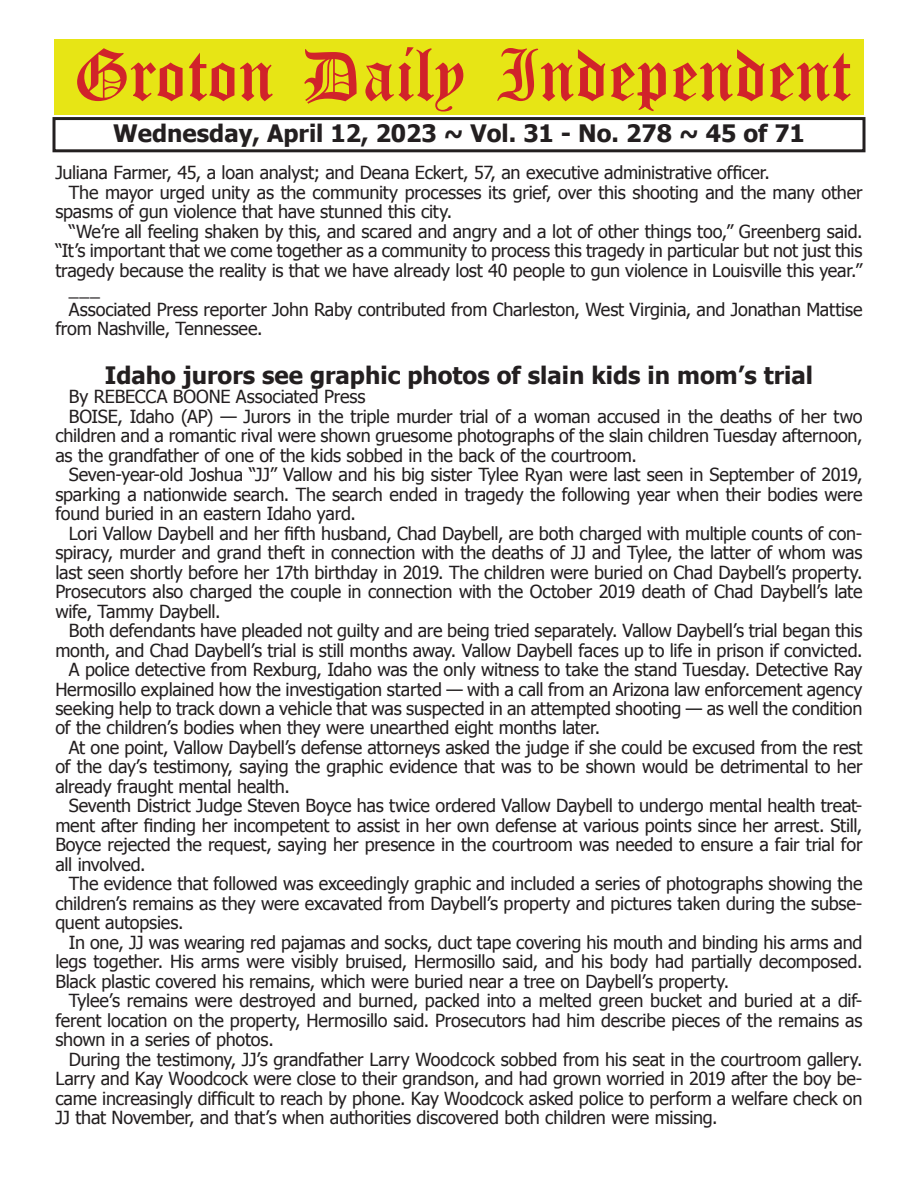
<style>
.page{position:relative;width:918px;height:1188px;background:#fff}
.page>*{position:absolute;margin:0;border:0;box-sizing:border-box;transform-origin:0 0}
.t1{font:54px "Old English Five";color:#d1232a}
.t2{font:700 24px "Tahoma";color:#231f20}
.t3{font:18px "Tahoma";letter-spacing:-.01em;color:#231f20}
</style>
<div class="page">
<div style="left:52px;top:117px;width:814px;height:35px;border:3px solid #231f20"></div>
<div style="left:54px;top:40px;width:810px;height:75px;background:#e7e515"></div>
<h1 class="t1" style="left:73px;top:50px;width:779px">Groton Daily Independent</h1>
<h2 class="t2" style="left:113px;top:116px;width:693px">Wednesday, April 12, 2023 ~ Vol. 31 - No. 278 ~ 45 of 71</h2>
<p class="t3" style="left:55px;top:161px;width:716px">Juliana Farmer, 45, a loan analyst; and Deana Eckert, 57, an executive administrative officer.</p>
<p class="t3" style="left:69px;top:180px;width:795px">The mayor urged unity as the community processes its grief, over this shooting and the many other</p>
<p class="t3" style="left:55px;top:200px;width:398px">spasms of gun violence that have stunned this city.</p>
<p class="t3" style="left:69px;top:219px;width:795px">“We’re all feeling shaken by this, and scared and angry and a lot of other things too,” Greenberg said.</p>
<p class="t3" style="left:55px;top:239px;width:809px">“It’s important that we come together as a community to process this tragedy in particular but not just this</p>
<p class="t3" style="left:55px;top:258px;width:809px">tragedy because the reality is that we have already lost 40 people to gun violence in Louisville this year.”</p>
<p class="t3" style="left:69px;top:278px;width:33px">___</p>
<p class="t3" style="left:69px;top:297px;width:795px">Associated Press reporter John Raby contributed from Charleston, West Virginia, and Jonathan Mattise</p>
<p class="t3" style="left:55px;top:317px;width:209px">from Nashville, Tennessee.</p>
<h2 class="t2" style="left:105px;top:358px;width:710px">Idaho jurors see graphic photos of slain kids in mom’s trial</h2>
<p class="t3" style="left:69px;top:384px;width:298px">By REBECCA BOONE Associated Press</p>
<p class="t3" style="left:69px;top:404px;width:795px">BOISE, Idaho (AP) — Jurors in the triple murder trial of a woman accused in the deaths of her two</p>
<p class="t3" style="left:55px;top:423px;width:809px">children and a romantic rival were shown gruesome photographs of the slain children Tuesday afternoon,</p>
<p class="t3" style="left:55px;top:443px;width:583px">as the grandfather of one of the kids sobbed in the back of the courtroom.</p>
<p class="t3" style="left:69px;top:462px;width:795px">Seven-year-old Joshua “JJ” Vallow and his big sister Tylee Ryan were last seen in September of 2019,</p>
<p class="t3" style="left:55px;top:482px;width:809px">sparking a nationwide search. The search ended in tragedy the following year when their bodies were</p>
<p class="t3" style="left:55px;top:501px;width:302px">found buried in an eastern Idaho yard.</p>
<p class="t3" style="left:69px;top:521px;width:795px">Lori Vallow Daybell and her fifth husband, Chad Daybell, are both charged with multiple counts of con-</p>
<p class="t3" style="left:55px;top:540px;width:809px">spiracy, murder and grand theft in connection with the deaths of JJ and Tylee, the latter of whom was</p>
<p class="t3" style="left:55px;top:560px;width:809px">last seen shortly before her 17th birthday in 2019. The children were buried on Chad Daybell’s property.</p>
<p class="t3" style="left:55px;top:579px;width:809px">Prosecutors also charged the couple in connection with the October 2019 death of Chad Daybell’s late</p>
<p class="t3" style="left:55px;top:599px;width:167px">wife, Tammy Daybell.</p>
<p class="t3" style="left:69px;top:618px;width:795px">Both defendants have pleaded not guilty and are being tried separately. Vallow Daybell’s trial began this</p>
<p class="t3" style="left:55px;top:638px;width:809px">month, and Chad Daybell’s trial is still months away. Vallow Daybell faces up to life in prison if convicted.</p>
<p class="t3" style="left:69px;top:657px;width:795px">A police detective from Rexburg, Idaho was the only witness to take the stand Tuesday. Detective Ray</p>
<p class="t3" style="left:55px;top:677px;width:809px">Hermosillo explained how the investigation started — with a call from an Arizona law enforcement agency</p>
<p class="t3" style="left:55px;top:696px;width:809px">seeking help to track down a vehicle that was suspected in an attempted shooting — as well the condition</p>
<p class="t3" style="left:55px;top:716px;width:546px">of the children’s bodies when they were unearthed eight months later.</p>
<p class="t3" style="left:69px;top:735px;width:795px">At one point, Vallow Daybell’s defense attorneys asked the judge if she could be excused from the rest</p>
<p class="t3" style="left:55px;top:755px;width:809px">of the day’s testimony, saying the graphic evidence that was to be shown would be detrimental to her</p>
<p class="t3" style="left:55px;top:774px;width:236px">already fraught mental health.</p>
<p class="t3" style="left:69px;top:794px;width:795px">Seventh District Judge Steven Boyce has twice ordered Vallow Daybell to undergo mental health treat-</p>
<p class="t3" style="left:55px;top:813px;width:809px">ment after finding her incompetent to assist in her own defense at various points since her arrest. Still,</p>
<p class="t3" style="left:55px;top:833px;width:809px">Boyce rejected the request, saying her presence in the courtroom was needed to ensure a fair trial for</p>
<p class="t3" style="left:55px;top:852px;width:92px">all involved.</p>
<p class="t3" style="left:69px;top:872px;width:795px">The evidence that followed was exceedingly graphic and included a series of photographs showing the</p>
<p class="t3" style="left:55px;top:891px;width:809px">children’s remains as they were excavated from Daybell’s property and pictures taken during the subse-</p>
<p class="t3" style="left:55px;top:911px;width:130px">quent autopsies.</p>
<p class="t3" style="left:69px;top:930px;width:795px">In one, JJ was wearing red pajamas and socks, duct tape covering his mouth and binding his arms and</p>
<p class="t3" style="left:55px;top:950px;width:809px">legs together. His arms were visibly bruised, Hermosillo said, and his body had partially decomposed.</p>
<p class="t3" style="left:55px;top:969px;width:675px">Black plastic covered his remains, which were buried near a tree on Daybell’s property.</p>
<p class="t3" style="left:69px;top:989px;width:795px">Tylee’s remains were destroyed and burned, packed into a melted green bucket and buried at a dif-</p>
<p class="t3" style="left:55px;top:1008px;width:809px">ferent location on the property, Hermosillo said. Prosecutors had him describe pieces of the remains as</p>
<p class="t3" style="left:55px;top:1028px;width:220px">shown in a series of photos.</p>
<p class="t3" style="left:69px;top:1047px;width:795px">During the testimony, JJ’s grandfather Larry Woodcock sobbed from his seat in the courtroom gallery.</p>
<p class="t3" style="left:55px;top:1067px;width:809px">Larry and Kay Woodcock were close to their grandson, and had grown worried in 2019 after the boy be-</p>
<p class="t3" style="left:55px;top:1086px;width:809px">came increasingly difficult to reach by phone. Kay Woodcock asked police to perform a welfare check on</p>
<p class="t3" style="left:55px;top:1106px;width:664px">JJ that November, and that’s when authorities discovered both children were missing.</p>
</div>
